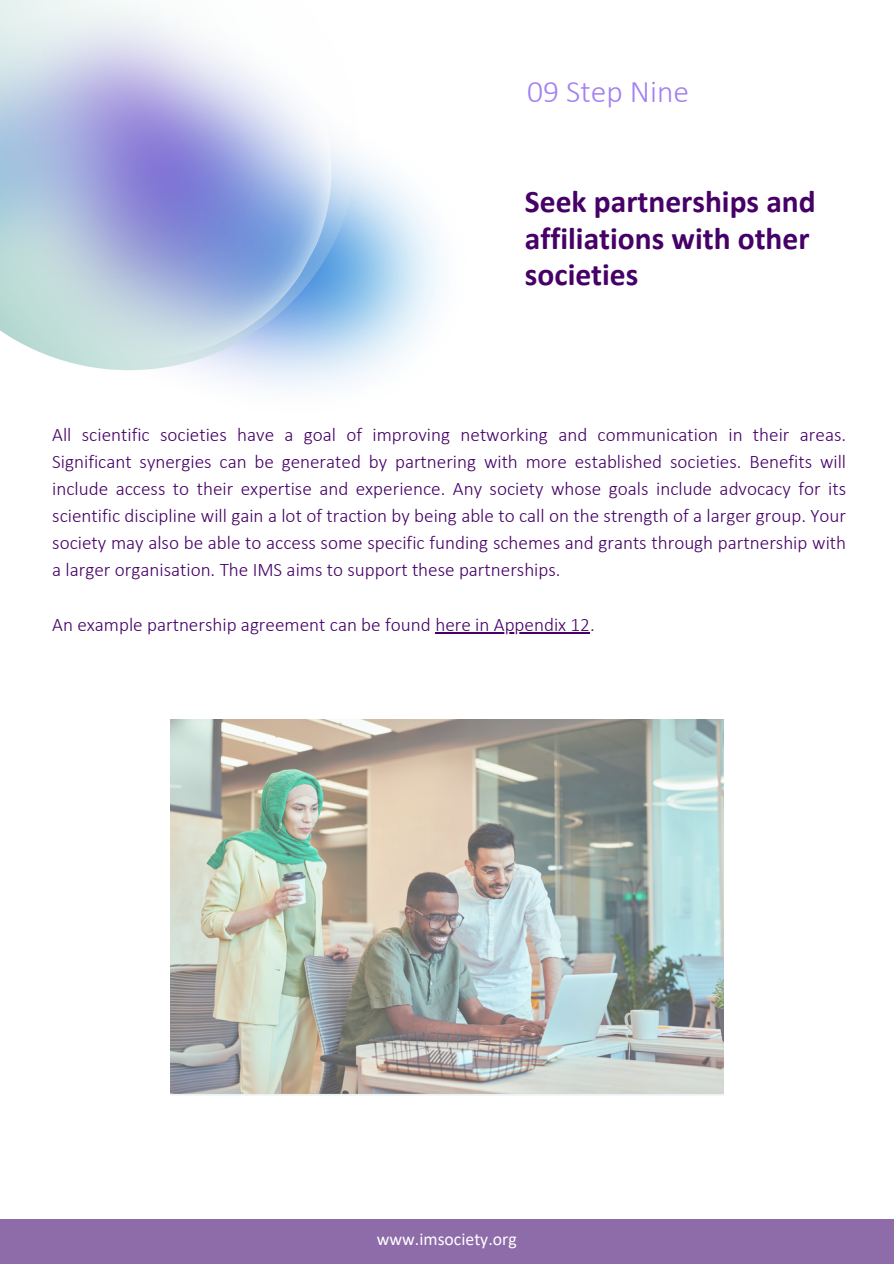
<style>
.page{position:relative;width:894px;height:1264px;background:#fff}
.page>*{position:absolute;margin:0;border:0;box-sizing:border-box;transform-origin:0 0}
.t1{font:700 31.5px/36.6px "Calibri";color:#460067}
.t2{font:300 31.5px "Calibri";color:#a480f2}
.t3{font:300 19.2px/27px "Calibri";color:#460067;text-align:justify}
.t4{font:17.7px "Calibri";color:#fff}
</style>
<div class="page">
<svg style="left:304px;top:121px;width:137px;height:268px"></svg>
<div style="left:0;top:1218px;width:893px;height:45px;background:#8e6caa"></div>
<img style="left:0;top:0;width:304px;height:388px">
<img style="left:170px;top:719px;width:553px;height:376px">
<hr style="left:435px;top:632px;width:155px;height:2px;background:#460067">
<h1 class="t2" style="left:527px;top:79px;width:163px">09 Step Nine</h1>
<h1 class="t1" style="left:525px;top:186px;width:292px">Seek partnerships and affiliations with other societies</h1>
<p class="t3" style="left:52px;top:423px;width:795px">All scientific societies have a goal of improving networking and communication in their areas.<br>Significant synergies can be generated by partnering with more established societies. Benefits will include access to their expertise and experience. Any society whose goals include advocacy for its scientific discipline will gain a lot of traction by being able to call on the strength of a larger group. Your society may also be able to access some specific funding schemes and grants through partnership with a larger organisation. The IMS aims to support these partnerships.</p>
<p class="t3" style="left:52px;top:612px;width:544px">An example partnership agreement can be found here in Appendix 12.</p>
<p class="t4" style="left:377px;top:1231px;width:141px">www.imsociety.org</p>
</div>
